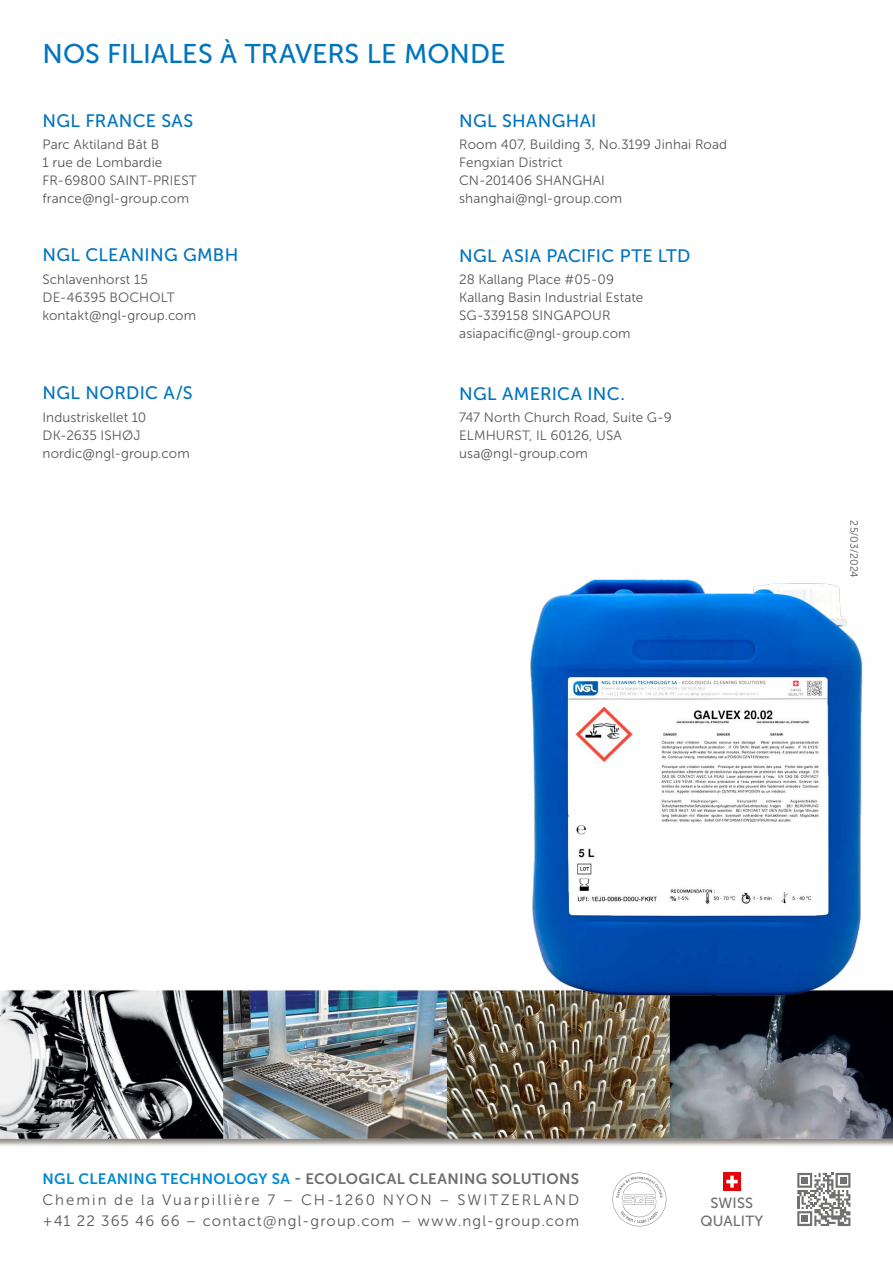
<style>
.page{position:relative;width:893px;height:1263px;background:#fff}
.page>*{position:absolute;margin:0;border:0;box-sizing:border-box;transform-origin:0 0}
.t1{font:27px "Museo Sans 500";color:#0074be}
.t2{font:18px "Museo Sans 500";letter-spacing:.015em;color:#0074be}
.t3{font:15px/21px "Museo Sans 300";letter-spacing:.115em;color:#565655}
.t4{font:15px "Museo Sans 700";letter-spacing:.025em;color:#6e6e6e}
.t5{font:14.7px/18px "Museo Sans 500";letter-spacing:.01em;color:#6e6e6e;text-align:center}
.t6{font:13.5px/18px "Museo Sans 300";letter-spacing:.005em;color:#565655}
.t7{font:10.5px "Museo Sans 300";color:#565655}
.s1{font-family:"Acumin Variable Concept"}
.s2{color:#008ad2}
.s3{font-family:"Acumin Variable Concept";color:#6e6e6e}
</style>
<div class="page">
<img style="left:0;top:989px;width:893px;height:238px">
<img style="left:496px;top:579px;width:397px;height:435px">
<svg style="left:797px;top:1173px;width:53px;height:53px"></svg>
<img style="left:723px;top:1173px;width:17px;height:17px">
<svg style="left:612px;top:1172px;width:54px;height:54px"></svg>
<h1 class="t1" style="left:43px;top:39px;width:465px">NOS FILIALES À TRAVERS LE MONDE</h1>
<h2 class="t2" style="left:43px;top:110px;width:152px">NGL FRANCE SAS</h2>
<p class="t6" style="left:43px;top:135px;width:156px">Parc Aktiland Bât B<br>1 rue de Lombardie<br>FR-69800 SAINT-PRIEST france<span class="s1">@</span>ngl-group.com</p>
<h2 class="t2" style="left:43px;top:245px;width:197px">NGL CLEANING GMBH</h2>
<p class="t6" style="left:43px;top:270px;width:155px">Schlavenhorst 15<br>DE-46395 BOCHOLT kontakt<span class="s1">@</span>ngl-group.com</p>
<h2 class="t2" style="left:43px;top:383px;width:152px">NGL NORDIC A/S</h2>
<p class="t6" style="left:43px;top:408px;width:149px">Industriskellet 10<br>DK-2635 ISHØJ nordic<span class="s1">@</span>ngl-group.com</p>
<h2 class="t2" style="left:459px;top:110px;width:139px">NGL SHANGHAI</h2>
<p class="t6" style="left:459px;top:135px;width:269px">Room 407, Building 3, No.3199 Jinhai Road<br>Fengxian District<br>CN-201406 SHANGHAI shanghai<span class="s1">@</span>ngl-group.com</p>
<h2 class="t2" style="left:459px;top:246px;width:233px">NGL ASIA PACIFIC PTE LTD</h2>
<p class="t6" style="left:459px;top:271px;width:185px">28 Kallang Place #05-09<br>Kallang Basin Industrial Estate<br>SG-339158 SINGAPOUR asiapacific<span class="s1">@</span>ngl-group.com</p>
<h2 class="t2" style="left:459px;top:383px;width:167px">NGL AMERICA INC.</h2>
<p class="t6" style="left:459px;top:408px;width:214px">747 North Church Road, Suite G-9<br>ELMHURST, IL 60126, USA usa<span class="s1">@</span>ngl-group.com</p>
<p class="t7" style="left:860px;top:520px;width:59px;rotate:90deg">25/03/2024</p>
<p class="t4" style="left:43px;top:1170px;width:538px"><span class="s2">NGL CLEANING TECHNOLOGY SA</span> - ECOLOGICAL CLEANING SOLUTIONS</p>
<p class="t3" style="left:43px;top:1189px;width:538px">Chemin de la Vuarpillière 7 – CH-1260 NYON – SWITZERLAND +41 22 365 46 66 – contact<span class="s3">@</span>ngl-group.com – www.ngl-group.com</p>
<p class="t5" style="left:700px;top:1194px;width:64px">SWISS<br>QUALITY</p>
</div>
